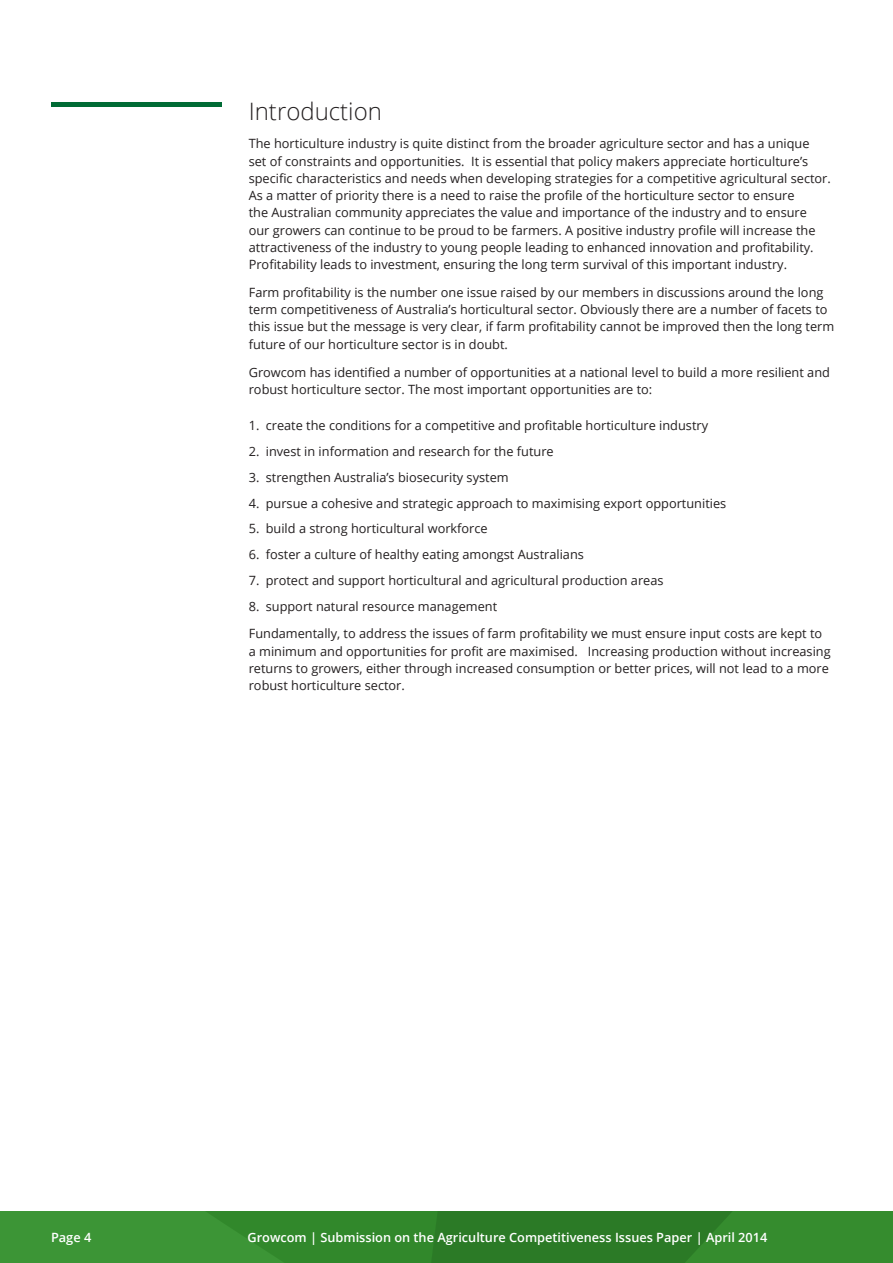
<style>
.page{position:relative;width:893px;height:1263px;background:#fff}
.page>*{position:absolute;margin:0;border:0;box-sizing:border-box;transform-origin:0 0}
.t1{font:300 24px "Open Sans";color:#231f20}
.t2{font:12.75px/17.2px "Open Sans";color:#231f20}
.t3{font:600 12.75px "Open Sans";color:#fff}
</style>
<div class="page">
<hr style="left:51px;top:102px;width:170px;height:4px;background:#006b35">
<svg style="left:0;top:1212px;width:893px;height:51px;background:#33882d"></svg>
<h1 class="t1" style="left:249px;top:95px;width:135px">Introduction</h1>
<p class="t2" style="left:249px;top:135px;width:584px">The horticulture industry is quite distinct from the broader agriculture sector and has a unique<br>set of constraints and opportunities. It is essential that policy makers appreciate horticulture’s specific characteristics and needs when developing strategies for a competitive agricultural sector.<br>As a matter of priority there is a need to raise the profile of the horticulture sector to ensure<br>the Australian community appreciates the value and importance of the industry and to ensure our growers can continue to be proud to be farmers. A positive industry profile will increase the attractiveness of the industry to young people leading to enhanced innovation and profitability.<br>Profitability leads to investment, ensuring the long term survival of this important industry.</p>
<p class="t2" style="left:249px;top:283px;width:587px">Farm profitability is the number one issue raised by our members in discussions around the long term competitiveness of Australia’s horticultural sector. Obviously there are a number of facets to this issue but the message is very clear, if farm profitability cannot be improved then the long term future of our horticulture sector is in doubt.</p>
<p class="t2" style="left:249px;top:363px;width:583px">Growcom has identified a number of opportunities at a national level to build a more resilient and robust horticulture sector. The most important opportunities are to:</p>
<p class="t2" style="left:249px;top:417px;width:461px">1. create the conditions for a competitive and profitable horticulture industry</p>
<p class="t2" style="left:249px;top:442px;width:306px">2. invest in information and research for the future</p>
<p class="t2" style="left:249px;top:468px;width:261px">3. strengthen Australia’s biosecurity system</p>
<p class="t2" style="left:249px;top:494px;width:479px">4. pursue a cohesive and strategic approach to maximising export opportunities</p>
<p class="t2" style="left:249px;top:520px;width:240px">5. build a strong horticultural workforce</p>
<p class="t2" style="left:249px;top:545px;width:337px">6. foster a culture of healthy eating amongst Australians</p>
<p class="t2" style="left:249px;top:571px;width:416px">7. protect and support horticultural and agricultural production areas</p>
<p class="t2" style="left:249px;top:592px;width:575px;line-height:27.9px">8. support natural resource management<br>Fundamentally, to address the issues of farm profitability we must ensure input costs are kept to</p>
<p class="t2" style="left:249px;top:642px;width:583px">a minimum and opportunities for profit are maximised. Increasing production without increasing returns to growers, either through increased consumption or better prices, will not lead to a more robust horticulture sector.</p>
<p class="t3" style="left:51px;top:1229px;width:42px">Page 4</p>
<p class="t3" style="left:248px;top:1229px;width:521px">Growcom | Submission on the Agriculture Competitiveness Issues Paper | April 2014</p>
</div>
